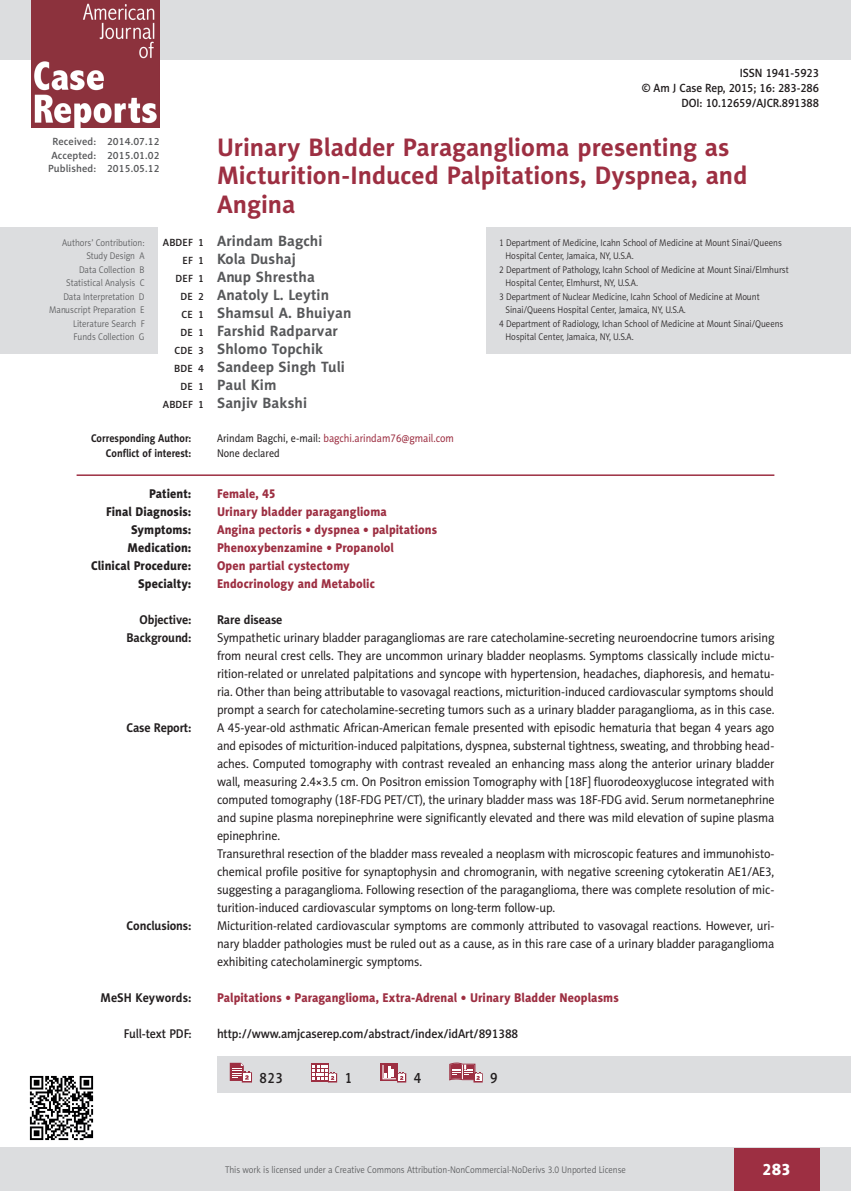
<style>
.page{position:relative;width:851px;height:1191px;background:#fff}
.page>*{position:absolute;margin:0;border:0;box-sizing:border-box;transform-origin:0 0}
.AJCR_Tytul{font:700 25.5px/28.5px "Naomi Sans EFN";color:#9d2f42}
.t1{font:16.5px "Naomi Sans EFN Heavy";color:#fff}
.AJCR_Autorzy{font:700 15px "Naomi Sans EFN";letter-spacing:.01em;color:#57585a}
.AJCR_dane{font:15px "Naomi Sans EFN Medium";color:#231f20;scale:.9 1}
.AJCR_Summary_body{font:12.75px/18px "Naomi Sans EFN";letter-spacing:-.01em;color:#231f20;text-align:justify;scale:.95 1}
.AJCR_keywords{font:12.75px "Naomi Sans EFN Heavy";letter-spacing:.005em;color:#9d2f42;scale:.95 1}
.AJCR_keywords-2{font:12.75px "Naomi Sans EFN Heavy";letter-spacing:.005em;color:#231f20;scale:.95 1}
.AJCR_full_text_pdf{font:12.75px "Naomi Sans EFN Medium";letter-spacing:-.01em;color:#231f20;scale:.95 1}
.AJCR_Summary_body-2{font:700 12.75px "Naomi Sans EFN";letter-spacing:-.01em;color:#231f20;scale:.95 1}
.AJCR_keywords-3{font:700 12.75px "Naomi Sans EFN";letter-spacing:.005em;color:#231f20;scale:.95 1}
.AJCR_full_text_pdf-2{font:12px "Naomi Sans EFN Medium";letter-spacing:-.01em;color:#231f20;scale:.95 1}
.AJCR_Adres{font:11.25px "Naomi Sans EFN";color:#9d2f42;scale:.9 1}
.AJCR_Adres-2{font:700 11.25px "Naomi Sans EFN";color:#231f20;scale:.9 1}
.AJCR_Adres-3{font:11.25px "Naomi Sans EFN";color:#231f20;scale:.9 1}
.t2{font:10.5px "Naomi Sans EFN Medium";letter-spacing:.01em;color:#57585a}
.AJCR_Afiliacja{font:9.75px/13.5px "Naomi Sans EFN Light";color:#231f20;scale:.9 1}
.t3{font:9.75px "Naomi Sans EFN Light";color:#57585a;scale:.9 1}
.s1{font-family:"Naomi Sans EFN Medium";font-weight:400;font-size:10.5px;color:#231f20}
.s2{color:#231f20}
</style>
<div class="page">
<div style="left:217px;top:1056px;width:633px;height:36px;background:#dcdddf"></div>
<svg style="left:230px;top:1062px;width:22px;height:20px"></svg>
<svg style="left:311px;top:1063px;width:17px;height:18px"></svg>
<svg style="left:313px;top:1064px;width:24px;height:18px"></svg>
<div style="left:380px;top:1063px;width:18px;height:18px;background:#9d2f42"></div>
<svg style="left:382px;top:1065px;width:24px;height:17px"></svg>
<svg style="left:449px;top:1062px;width:33px;height:20px"></svg>
<hr style="left:77px;top:474px;width:697px;height:2px;background:#9d2f42">
<div style="left:0;top:228px;width:157px;height:126px;background:#dcdddf"></div>
<div style="left:486px;top:228px;width:364px;height:126px;background:#dcdddf"></div>
<img style="left:29px;top:1075px;width:65px;height:66px">
<div style="left:0;top:1148px;width:850px;height:43px;background:#dcdddf"></div>
<div style="left:733px;top:1147px;width:86px;height:43px;background:#9d2f42"></div>
<div style="left:0;top:0;width:850px;height:60px;background:#dcdddf"></div>
<img style="left:32px;top:0;width:127px;height:127px">
<p class="AJCR_full_text_pdf-2" style="left:739px;top:66px;width:85px">ISSN 1941-5923</p>
<p class="AJCR_full_text_pdf-2" style="left:641px;top:81px;width:188px">© Am J Case Rep, 2015; 16: 283-286</p>
<p class="AJCR_full_text_pdf-2" style="left:681px;top:96px;width:146px">DOI: 10.12659/AJCR.891388</p>
<p class="AJCR_Tytul" style="left:217px;top:133px;width:532px">Urinary Bladder Paraganglioma presenting as<br>Micturition-Induced Palpitations, Dyspnea, and<br>Angina</p>
<p class="AJCR_Autorzy" style="left:163px;top:232px;width:161px"><span class="s1">ABDEF 1</span> Arindam Bagchi</p>
<p class="AJCR_Autorzy" style="left:182px;top:250px;width:115px"><span class="s1">EF 1</span> Kola Dushaj</p>
<p class="AJCR_Autorzy" style="left:176px;top:268px;width:141px"><span class="s1">DEF 1</span> Anup Shrestha</p>
<p class="AJCR_Autorzy" style="left:180px;top:286px;width:150px"><span class="s1">DE 2</span> Anatoly L. Leytin</p>
<p class="AJCR_Autorzy" style="left:181px;top:304px;width:171px"><span class="s1">CE 1</span> Shamsul A. Bhuiyan</p>
<p class="AJCR_Autorzy" style="left:180px;top:322px;width:159px"><span class="s1">DE 1</span> Farshid Radparvar</p>
<p class="AJCR_Autorzy" style="left:174px;top:340px;width:150px"><span class="s1">CDE 3</span> Shlomo Topchik</p>
<p class="AJCR_Autorzy" style="left:174px;top:358px;width:172px"><span class="s1">BDE 4</span> Sandeep Singh Tuli</p>
<p class="AJCR_Autorzy" style="left:180px;top:376px;width:97px"><span class="s1">DE 1</span> Paul Kim</p>
<p class="AJCR_Autorzy" style="left:163px;top:394px;width:146px"><span class="s1">ABDEF 1</span> Sanjiv Bakshi</p>
<p class="AJCR_Adres-2" style="left:91px;top:431px;width:113px">Corresponding Author:</p>
<p class="AJCR_Adres" style="left:217px;top:431px;width:265px"><span class="s2">Arindam Bagchi, e-mail:</span> bagchi.arindam76@gmail.com</p>
<p class="AJCR_Adres-2" style="left:106px;top:447px;width:97px">Conflict of interest:</p>
<p class="AJCR_Adres-3" style="left:217px;top:447px;width:71px">None declared</p>
<p class="AJCR_keywords-2" style="left:149px;top:486px;width:46px">Patient:</p>
<p class="AJCR_keywords" style="left:217px;top:486px;width:64px">Female, 45</p>
<p class="AJCR_keywords-2" style="left:106px;top:504px;width:91px">Final Diagnosis:</p>
<p class="AJCR_keywords" style="left:217px;top:504px;width:180px">Urinary bladder paraganglioma</p>
<p class="AJCR_keywords-2" style="left:131px;top:522px;width:65px">Symptoms:</p>
<p class="AJCR_keywords" style="left:217px;top:522px;width:233px">Angina pectoris • dyspnea • palpitations</p>
<p class="AJCR_keywords-2" style="left:128px;top:540px;width:69px">Medication:</p>
<p class="AJCR_keywords" style="left:217px;top:540px;width:188px">Phenoxybenzamine • Propanolol</p>
<p class="AJCR_keywords-2" style="left:91px;top:558px;width:107px">Clinical Procedure:</p>
<p class="AJCR_keywords" style="left:217px;top:558px;width:141px">Open partial cystectomy</p>
<p class="AJCR_keywords-2" style="left:138px;top:576px;width:58px">Specialty:</p>
<p class="AJCR_keywords" style="left:217px;top:576px;width:168px">Endocrinology and Metabolic</p>
<p class="AJCR_Summary_body-2" style="left:139px;top:612px;width:56px">Objective:</p>
<p class="AJCR_Summary_body-2" style="left:217px;top:612px;width:70px">Rare disease</p>
<p class="AJCR_Summary_body-2" style="left:126px;top:630px;width:70px">Background:</p>
<p class="AJCR_Summary_body" style="left:217px;top:629px;width:588px">Sympathetic urinary bladder paragangliomas are rare catecholamine-secreting neuroendocrine tumors arising from neural crest cells. They are uncommon urinary bladder neoplasms. Symptoms classically include mictu&shy;rition-related or unrelated palpitations and syncope with hypertension, headaches, diaphoresis, and hematu&shy;ria. Other than being attributable to vasovagal reactions, micturition-induced cardiovascular symptoms should prompt a search for catecholamine-secreting tumors such as a urinary bladder paraganglioma, as in this case.</p>
<p class="AJCR_Summary_body-2" style="left:126px;top:720px;width:70px">Case Report:</p>
<p class="AJCR_Summary_body" style="left:217px;top:719px;width:588px">A 45-year-old asthmatic African-American female presented with episodic hematuria that began 4 years ago and episodes of micturition-induced palpitations, dyspnea, substernal tightness, sweating, and throbbing head&shy;aches. Computed tomography with contrast revealed an enhancing mass along the anterior urinary bladder wall, measuring 2.4×3.5 cm. On Positron emission Tomography with [18F] fluorodeoxyglucose integrated with computed tomography (18F-FDG PET/CT), the urinary bladder mass was 18F-FDG avid. Serum normetanephrine and supine plasma norepinephrine were significantly elevated and there was mild elevation of supine plasma epinephrine.</p>
<p class="AJCR_Summary_body" style="left:217px;top:845px;width:588px">Transurethral resection of the bladder mass revealed a neoplasm with microscopic features and immunohisto&shy;chemical profile positive for synaptophysin and chromogranin, with negative screening cytokeratin AE1/AE3, suggesting a paraganglioma. Following resection of the paraganglioma, there was complete resolution of mic&shy;turition-induced cardiovascular symptoms on long-term follow-up.</p>
<p class="AJCR_Summary_body-2" style="left:127px;top:918px;width:70px">Conclusions:</p>
<p class="AJCR_Summary_body" style="left:217px;top:917px;width:588px">Micturition-related cardiovascular symptoms are commonly attributed to vasovagal reactions. However, uri&shy;nary bladder pathologies must be ruled out as a cause, as in this rare case of a urinary bladder paraganglioma exhibiting catecholaminergic symptoms.</p>
<p class="AJCR_keywords-3" style="left:100px;top:990px;width:97px">MeSH Keywords:</p>
<p class="AJCR_keywords" style="left:217px;top:990px;width:424px">Palpitations • Paraganglioma, Extra-Adrenal • Urinary Bladder Neoplasms</p>
<p class="AJCR_full_text_pdf" style="left:124px;top:1026px;width:73px">Full-text PDF:</p>
<p class="AJCR_full_text_pdf" style="left:217px;top:1026px;width:318px">http://www.amjcaserep.com/abstract/index/idArt/891388</p>
<p class="t2" style="left:52px;top:136px;width:109px">Received: 2014.07.12</p>
<p class="t2" style="left:51px;top:149px;width:110px">Accepted: 2015.01.02</p>
<p class="t2" style="left:48px;top:163px;width:113px">Published: 2015.05.12</p>
<p class="t3" style="left:62px;top:237px;width:93px">Authors’ Contribution:</p>
<p class="t3" style="left:86px;top:250px;width:66px">Study Design A</p>
<p class="t3" style="left:79px;top:264px;width:74px">Data Collection B</p>
<p class="t3" style="left:66px;top:277px;width:89px">Statistical Analysis C</p>
<p class="t3" style="left:63px;top:291px;width:92px">Data Interpretation D</p>
<p class="t3" style="left:49px;top:304px;width:107px">Manuscript Preparation E</p>
<p class="t3" style="left:73px;top:318px;width:81px">Literature Search F</p>
<p class="t3" style="left:74px;top:331px;width:80px">Funds Collection G</p>
<p class="AJCR_Afiliacja" style="left:505px;top:236px;width:308px;text-indent:-6px">1 Department of Medicine, Icahn School of Medicine at Mount Sinai/Queens<br>Hospital Center, Jamaica, NY, U.S.A.</p>
<p class="AJCR_Afiliacja" style="left:505px;top:263px;width:316px;text-indent:-6px">2 Department of Pathology, Icahn School of Medicine at Mount Sinai/Elmhurst<br>Hospital Center, Elmhurst, NY, U.S.A.</p>
<p class="AJCR_Afiliacja" style="left:505px;top:290px;width:284px;text-indent:-6px">3 Department of Nuclear Medicine, Icahn School of Medicine at Mount<br>Sinai/Queens Hospital Center, Jamaica, NY, U.S.A.</p>
<p class="AJCR_Afiliacja" style="left:505px;top:317px;width:310px;text-indent:-6px">4 Department of Radiology, Ichan School of Medicine at Mount Sinai/Queens<br>Hospital Center, Jamaica, NY, U.S.A.</p>
<p class="AJCR_dane" style="left:259px;top:1068px;width:27px">823</p>
<p class="AJCR_dane" style="left:344px;top:1068px;width:10px">1</p>
<p class="AJCR_dane" style="left:414px;top:1068px;width:10px">4</p>
<p class="AJCR_dane" style="left:490px;top:1068px;width:10px">9</p>
<p class="t3" style="left:225px;top:1164px;width:447px">This work is licensed under a Creative Commons Attribution-NonCommercial-NoDerivs 3.0 Unported License</p>
<p class="t1" style="left:762px;top:1159px;width:30px">283</p>
</div>
